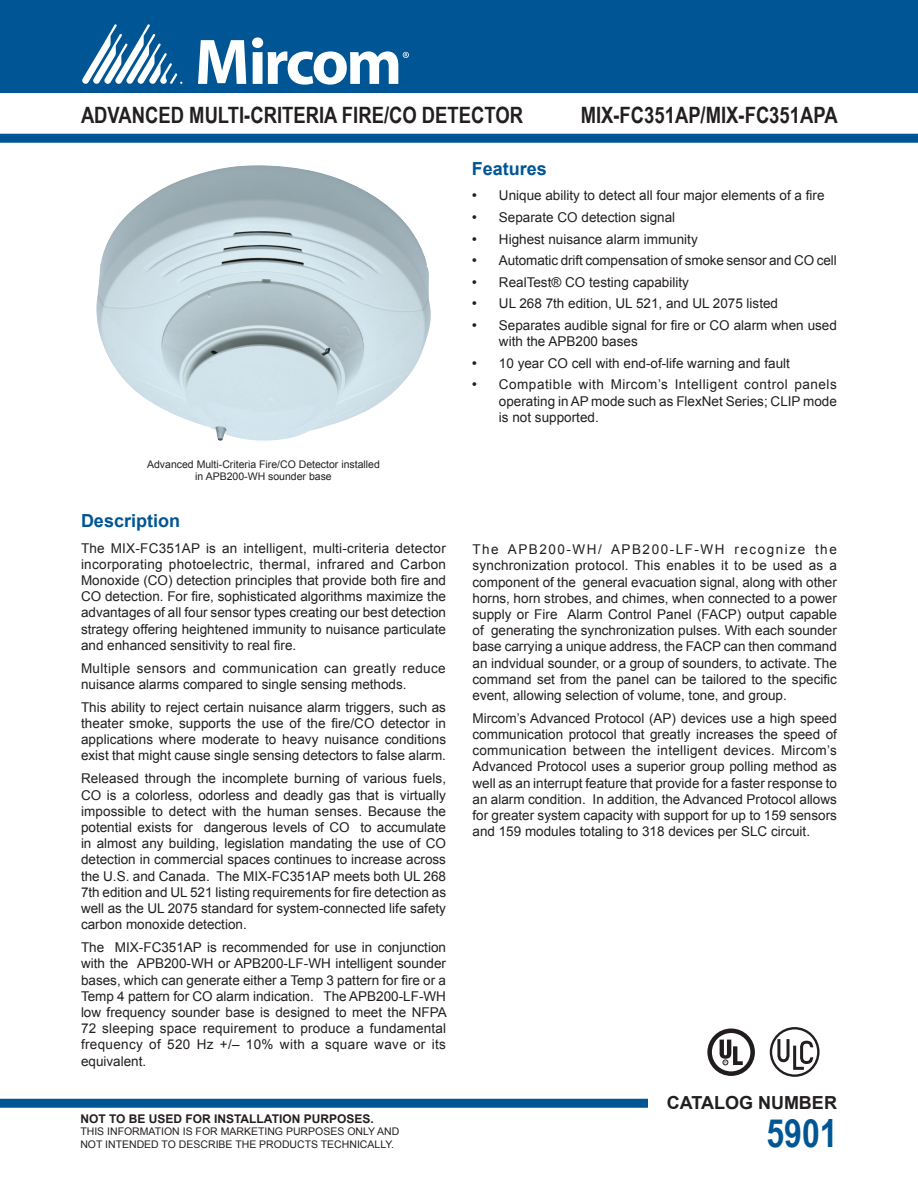
<style>
.page{position:relative;width:918px;height:1188px;background:#fff}
.page>*{position:absolute;margin:0;border:0;box-sizing:border-box;transform-origin:0 0}
.ParaStyle01-Leading{font:700 39px "Arial Narrow";color:#005595}
.t1{font:700 22.5px "Arial Narrow";color:#231f20}
.ParaStyle01-Leading-2{font:700 18px "Arial";color:#005595}
.ParaStyle01-Leading-3{font:700 18px "Arial";color:#231f20}
.heading_1{font:13.5px/16.2px "Arial";color:#231f20;text-align:justify}
.heading_1-2{font:13.5px/16.2px "Arial";letter-spacing:.03em;color:#231f20}
.ParaStyle01-Leading-4{font:700 12px "Arial";color:#231f20}
.ParaStyle01-Leading-5{font:10.5px/12.6px "Arial";color:#231f20}
.s1{font-family:"Times New Roman";font-size:15px}
</style>
<div class="page">
<div style="left:0;top:0;width:918px;height:93px;background:#005595"></div>
<svg style="left:198px;top:40px;width:48px;height:44px"></svg>
<svg style="left:82px;top:24px;width:100px;height:60px"></svg>
<svg style="left:252px;top:37px;width:157px;height:48px"></svg>
<div style="left:0;top:134px;width:918px;height:9px;background:#005595"></div>
<div style="left:0;top:1099px;width:648px;height:9px;background:#005595"></div>
<img style="left:96px;top:165px;width:335px;height:276px">
<div style="left:707px;top:1029px;width:48px;height:47px;border:5px solid #211d1e;border-radius:50%"></div>
<svg style="left:720px;top:1040px;width:23px;height:25px"></svg>
<div style="left:770px;top:1027px;width:50px;height:50px;border:2px solid #231f20;border-radius:50%"></div>
<svg style="left:776px;top:1036px;width:39px;height:35px"></svg>
<p class="t1" style="left:81px;top:98px;width:444px">ADVANCED MULTI-CRITERIA FIRE/CO DETECTOR</p>
<p class="t1" style="left:581px;top:98px;width:258px">MIX-FC351AP/MIX-FC351APA</p>
<p class="ParaStyle01-Leading-5" style="left:147px;top:458px;width:234px;text-align:center">Advanced Multi-Criteria Fire/CO Detector installed in APB200-WH sounder base</p>
<p class="ParaStyle01-Leading-2" style="left:81px;top:509px;width:101px">Description</p>
<p class="heading_1" style="left:81px;top:540px;width:367px">The MIX-FC351AP is an intelligent, multi-criteria detector incorporating photoelectric, thermal, infrared and Carbon Monoxide (CO) detection principles that provide both fire and CO detection. For fire, sophisticated algorithms maximize the advantages of all four sensor types creating our best detection strategy offering heightened immunity to nuisance particulate and enhanced sensitivity to real fire.</p>
<p class="heading_1-2" style="left:81px;top:660px;width:366px">Multiple sensors and communication can greatly reduce nuisance alarms compared to single sensing methods.</p>
<p class="heading_1" style="left:81px;top:699px;width:367px">This ability to reject certain nuisance alarm triggers, such as theater smoke, supports the use of the fire/CO detector in applications where moderate to heavy nuisance conditions exist that might cause single sensing detectors to false alarm.</p>
<p class="heading_1" style="left:81px;top:771px;width:367px">Released through the incomplete burning of various fuels, CO is a colorless, odorless and deadly gas that is virtually impossible to detect with the human senses. Because the potential exists for dangerous levels of CO to accumulate in almost any building, legislation mandating the use of CO detection in commercial spaces continues to increase across the U.S. and Canada. The MIX-FC351AP meets both UL 268<br>7th edition and UL 521 listing requirements for fire detection as well as the UL 2075 standard for system-connected life safety carbon monoxide detection.</p>
<p class="heading_1" style="left:81px;top:939px;width:367px">The MIX-FC351AP is recommended for use in conjunction with the APB200-WH or APB200-LF-WH intelligent sounder bases, which can generate either a Temp 3 pattern for fire or a Temp 4 pattern for CO alarm indication. The APB200-LF-WH low frequency sounder base is designed to meet the NFPA 72 sleeping space requirement to produce a fundamental frequency of 520 Hz +/– 10% with a square wave or its equivalent.</p>
<p class="ParaStyle01-Leading-2" style="left:472px;top:157px;width:77px">Features</p>
<p class="heading_1" style="left:472px;top:188px;width:354px"><span class="s1">•</span> Unique ability to detect all four major elements of a fire</p>
<p class="heading_1" style="left:472px;top:209px;width:205px"><span class="s1">•</span> Separate CO detection signal</p>
<p class="heading_1" style="left:472px;top:231px;width:227px"><span class="s1">•</span> Highest nuisance alarm immunity</p>
<p class="heading_1" style="left:472px;top:253px;width:366px"><span class="s1">•</span> Automatic drift compensation of smoke sensor and CO cell</p>
<p class="heading_1" style="left:472px;top:274px;width:219px"><span class="s1">•</span> RealTest® CO testing capability</p>
<p class="heading_1" style="left:472px;top:296px;width:308px"><span class="s1">•</span> UL 268 7th edition, UL 521, and UL 2075 listed</p>
<p class="heading_1" style="left:499px;top:317px;width:340px;text-indent:-27px"><span class="s1">•</span> Separates audible signal for fire or CO alarm when used with the APB200 bases</p>
<p class="heading_1" style="left:472px;top:355px;width:320px"><span class="s1">•</span> 10 year CO cell with end-of-life warning and fault</p>
<p class="heading_1" style="left:499px;top:377px;width:340px;text-indent:-27px"><span class="s1">•</span> Compatible with Mircom’s Intelligent control panels operating in AP mode such as FlexNet Series; CLIP mode is not supported.</p>
<p class="heading_1" style="left:472px;top:541px;width:366px">The APB200-WH/ APB200-LF-WH recognize the synchronization protocol. This enables it to be used as a component of the general evacuation signal, along with other horns, horn strobes, and chimes, when connected to a power supply or Fire Alarm Control Panel (FACP) output capable of generating the synchronization pulses. With each sounder base carrying a unique address, the FACP can then command an indvidual sounder, or a group of sounders, to activate. The command set from the panel can be tailored to the specific event, allowing selection of volume, tone, and group.</p>
<p class="heading_1" style="left:472px;top:710px;width:366px">Mircom’s Advanced Protocol (AP) devices use a high speed communication protocol that greatly increases the speed of communication between the intelligent devices. Mircom’s Advanced Protocol uses a superior group polling method as well as an interrupt feature that provide for a faster response to an alarm condition. In addition, the Advanced Protocol allows for greater system capacity with support for up to 159 sensors and 159 modules totaling to 318 devices per SLC circuit.</p>
<p class="ParaStyle01-Leading-3" style="left:667px;top:1091px;width:172px">CATALOG NUMBER</p>
<p class="ParaStyle01-Leading-4" style="left:80px;top:1110px;width:295px">NOT TO BE USED FOR INSTALLATION PURPOSES.</p>
<p class="ParaStyle01-Leading-5" style="left:80px;top:1125px;width:321px">THIS INFORMATION IS FOR MARKETING PURPOSES ONLY AND<br>NOT INTENDED TO DESCRIBE THE PRODUCTS TECHNICALLY.</p>
<p class="ParaStyle01-Leading" style="left:767px;top:1104px;width:73px">5901</p>
</div>
